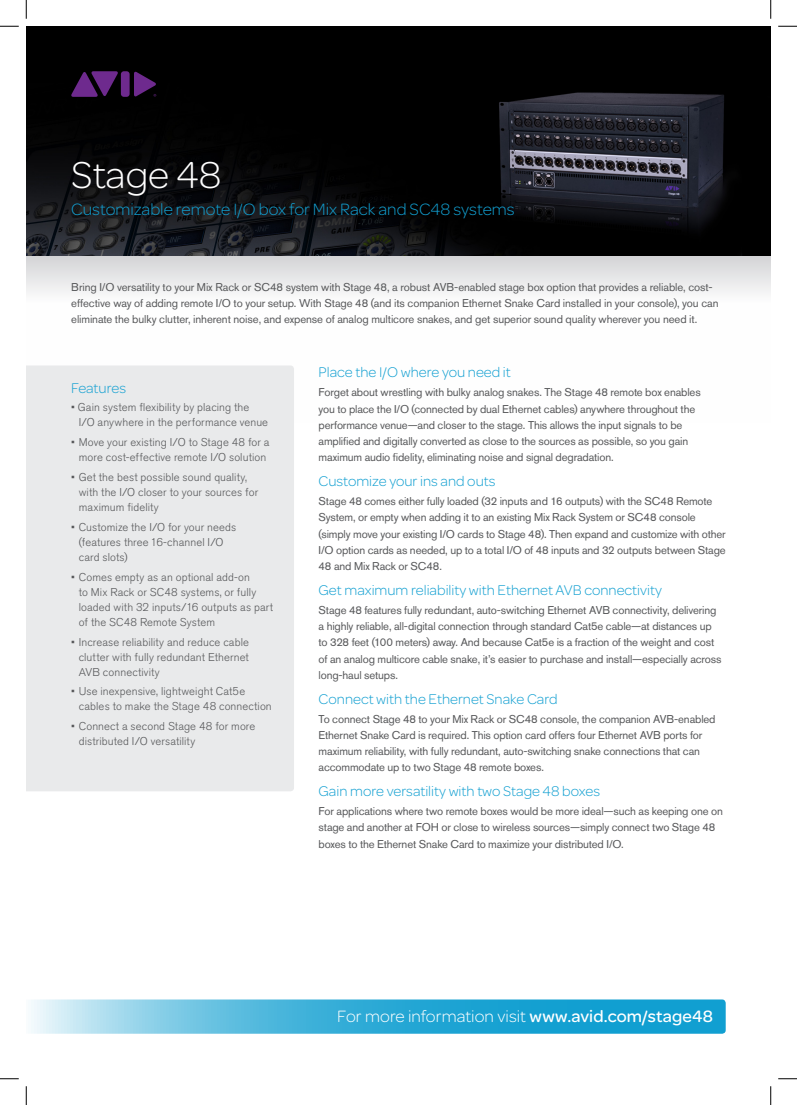
<style>
.page{position:relative;width:797px;height:1105px;background:#fff}
.page>*{position:absolute;margin:0;border:0;box-sizing:border-box;transform-origin:0 0}
.t1{font:300 40px "Avid Omnes";color:#fff}
.t2{font:300 17.5px "Avid Omnes";color:#119fd1}
.CTA{font:300 17.5px "Avid Omnes";color:#fff}
.subhead_-_blue{font:300 15px "Avid Omnes";color:#119fd1}
.body{font:11.25px/16.2px "Akzidenz Grotesk BE";letter-spacing:-.015em;color:#57585a}
.Side_Features_Bullet{font:300 11.25px/15px "Akzidenz Grotesk BE";letter-spacing:.01em;color:#57585a}
.intro_paragragh{font:11.25px/16.2px "Akzidenz Grotesk BE";letter-spacing:-.01em;color:#57585a}
.s1{font-weight:500}
</style>
<div class="page">
<svg style="left:26px;top:255px;width:744px;height:38px;fill:#e3e3e4"></svg>
<img style="left:26px;top:26px;width:744px;height:229px">
<div style="left:26px;top:365px;width:268px;height:426px;background:#e9eaeb"></div>
<svg style="left:71px;top:71px;width:47px;height:26px"></svg>
<div style="left:121px;top:71px;width:9px;height:26px;background:#6e2a8e;border-radius:3px"></div>
<svg style="left:134px;top:71px;width:22px;height:26px"></svg>
<svg style="left:31px;top:999px;width:694px;height:35px;background:#4bb6dc"></svg>
<svg style="left:0;top:25px;width:19px;height:2px"></svg>
<svg style="left:778px;top:25px;width:19px;height:2px"></svg>
<svg style="left:0;top:1078px;width:19px;height:1px"></svg>
<svg style="left:778px;top:1078px;width:19px;height:1px"></svg>
<svg style="left:25px;top:0;width:2px;height:19px"></svg>
<svg style="left:25px;top:1086px;width:2px;height:19px"></svg>
<svg style="left:770px;top:0;width:1px;height:19px"></svg>
<svg style="left:770px;top:1086px;width:1px;height:19px"></svg>
<p class="t1" style="left:71px;top:148px;width:152px">Stage 48</p>
<p class="t2" style="left:71px;top:197px;width:445px">Customizable remote I/O box for Mix Rack and SC48 systems</p>
<p class="intro_paragragh" style="left:71px;top:279px;width:649px">Bring I/O versatility to your Mix Rack or SC48 system with Stage 48, a robust AVB-enabled stage box option that provides a reliable, cost&shy;effective way of adding remote I/O to your setup. With Stage 48 (and its companion Ethernet Snake Card installed in your console), you can eliminate the bulky clutter, inherent noise, and expense of analog multicore snakes, and get superior sound quality wherever you need it.</p>
<p class="subhead_-_blue" style="left:71px;top:378px;width:56px">Features</p>
<p class="Side_Features_Bullet" style="left:79px;top:400px;width:191px;text-indent:-8px">• Gain system flexibility by placing the<br>I/O anywhere in the performance venue</p>
<p class="Side_Features_Bullet" style="left:71px;top:435px;width:200px;text-align:center">• Move your existing I/O to Stage 48 for a more cost-effective remote I/O solution</p>
<p class="Side_Features_Bullet" style="left:79px;top:470px;width:181px;text-indent:-8px">• Get the best possible sound quality, with the I/O closer to your sources for maximum fidelity</p>
<p class="Side_Features_Bullet" style="left:79px;top:520px;width:159px;text-indent:-8px">• Customize the I/O for your needs (features three 16-channel I/O card slots)</p>
<p class="Side_Features_Bullet" style="left:79px;top:570px;width:196px;text-indent:-8px">• Comes empty as an optional add-on<br>to Mix Rack or SC48 systems, or fully loaded with 32 inputs/16 outputs as part of the SC48 Remote System</p>
<p class="Side_Features_Bullet" style="left:79px;top:635px;width:172px;text-align:justify;text-indent:-8px">• Increase reliability and reduce cable clutter with fully redundant Ethernet AVB connectivity</p>
<p class="Side_Features_Bullet" style="left:79px;top:684px;width:194px;text-indent:-8px">• Use inexpensive, lightweight Cat5e cables to make the Stage 48 connection</p>
<p class="Side_Features_Bullet" style="left:79px;top:719px;width:178px;text-indent:-8px">• Connect a second Stage 48 for more distributed I/O versatility</p>
<p class="subhead_-_blue" style="left:318px;top:363px;width:194px">Place the I/O where you need it</p>
<p class="body" style="left:318px;top:384px;width:383px">Forget about wrestling with bulky analog snakes. The Stage 48 remote box enables you to place the I/O (connected by dual Ethernet cables) anywhere throughout the performance venue—and closer to the stage. This allows the input signals to be amplified and digitally converted as close to the sources as possible, so you gain maximum audio fidelity, eliminating noise and signal degradation.</p>
<p class="subhead_-_blue" style="left:318px;top:471px;width:178px">Customize your ins and outs</p>
<p class="body" style="left:318px;top:493px;width:408px">Stage 48 comes either fully loaded (32 inputs and 16 outputs) with the SC48 Remote System, or empty when adding it to an existing Mix Rack System or SC48 console (simply move your existing I/O cards to Stage 48). Then expand and customize with other I/O option cards as needed, up to a total I/O of 48 inputs and 32 outputs between Stage 48 and Mix Rack or SC48.</p>
<p class="subhead_-_blue" style="left:318px;top:580px;width:345px">Get maximum reliability with Ethernet AVB connectivity</p>
<p class="body" style="left:318px;top:602px;width:404px">Stage 48 features fully redundant, auto-switching Ethernet AVB connectivity, delivering a highly reliable, all-digital connection through standard Cat5e cable—at distances up to 328 feet (100 meters) away. And because Cat5e is a fraction of the weight and cost of an analog multicore cable snake, it’s easier to purchase and install—especially across long-haul setups.</p>
<p class="subhead_-_blue" style="left:318px;top:689px;width:241px">Connect with the Ethernet Snake Card</p>
<p class="body" style="left:318px;top:710px;width:398px">To connect Stage 48 to your Mix Rack or SC48 console, the companion AVB-enabled Ethernet Snake Card is required. This option card offers four Ethernet AVB ports for maximum reliability, with fully redundant, auto-switching snake connections that can accommodate up to two Stage 48 remote boxes.</p>
<p class="subhead_-_blue" style="left:318px;top:781px;width:283px">Gain more versatility with two Stage 48 boxes</p>
<p class="body" style="left:318px;top:803px;width:406px">For applications where two remote boxes would be more ideal—such as keeping one on stage and another at FOH or close to wireless sources—simply connect two Stage 48 boxes to the Ethernet Snake Card to maximize your distributed I/O.</p>
<p class="CTA" style="left:337px;top:1004px;width:377px">For more information visit <span class="s1">www.avid.com/stage48</span></p>
</div>
